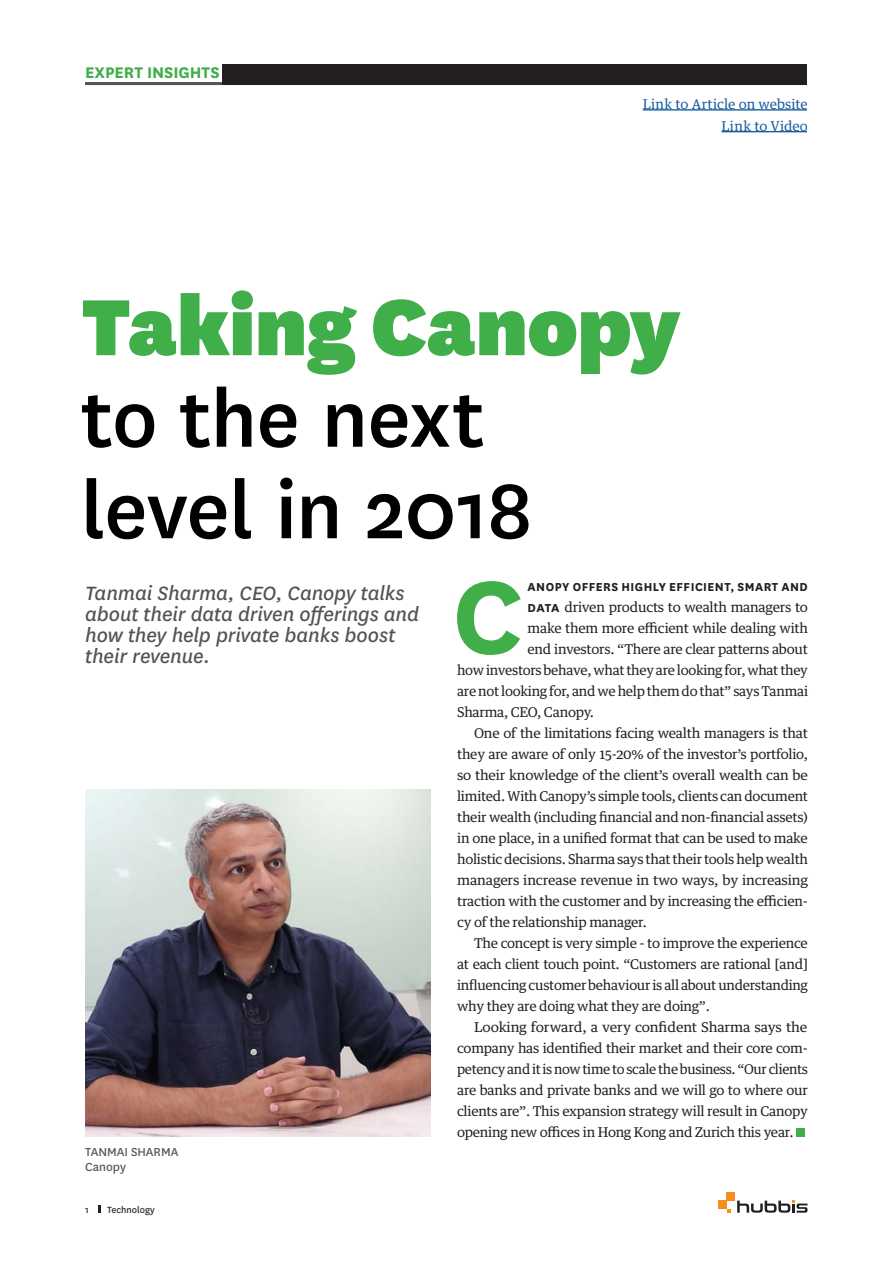
<style>
.page{position:relative;width:893px;height:1263px;background:#fff}
.page>*{position:absolute;margin:0;border:0;box-sizing:border-box;transform-origin:0 0}
.t1{font:700 120.45px "National";color:#40ae49}
.t2{font:900 93px "National";letter-spacing:-.01em;color:#40ae49}
.t3{font:500 90px "National";letter-spacing:-.01em;color:#000}
.t4{font:italic 22.5px/21px "National";letter-spacing:-.01em;color:#535355}
.t5{font:700 18px "National";color:#40ae49}
.t6{font:13.5px/21px "Guardian Text Egyp";letter-spacing:-.02em;color:#231f20;text-align:justify}
.t7{font:700 13.5px "National";letter-spacing:.035em;color:#231f20}
.t8{font:13.5px "Guardian Text Egyp";letter-spacing:.005em;color:#175d9e}
.t9{font:13.5px "National";color:#535355}
.t10{font:10.5px "National";color:#231f20}
.s1{font-family:"National";font-weight:700}
</style>
<div class="page">
<svg style="left:737px;top:1200px;width:70px;height:13px"></svg>
<div style="left:727px;top:1192px;width:8px;height:8px;background:#f68e1e"></div>
<div style="left:718px;top:1200px;width:9px;height:9px;background:#f68e1e"></div>
<hr style="left:643px;top:109px;width:165px;height:2px;background:#175d9e">
<hr style="left:721px;top:131px;width:87px;height:1px;background:#175d9e">
<img style="left:85px;top:790px;width:345px;height:347px">
<div style="left:796px;top:1128px;width:9px;height:8px;background:#40ae49"></div>
<svg style="left:98px;top:1205px;width:2px;height:8px"></svg>
<hr style="left:85px;top:82px;width:808px;height:3px;background:#535355">
<div style="left:223px;top:65px;width:670px;height:20px;background:#231f20"></div>
<div style="left:808px;top:40px;width:85px;height:101px;background:#fff"></div>
<h3 class="t5" style="left:85px;top:59px;width:136px">EXPERT INSIGHTS</h3>
<p class="t8" style="left:643px;top:93px;width:167px">Link to Article on website</p>
<p class="t8" style="left:721px;top:115px;width:88px">Link to Video</p>
<p class="t2" style="left:81px;top:262px;width:601px">Taking Canopy</p>
<p class="t3" style="left:81px;top:358px;width:405px">to the next</p>
<p class="t3" style="left:81px;top:449px;width:453px">level in 2018</p>
<p class="t4" style="left:85px;top:582px;width:335px">Tanmai Sharma, CEO, Canopy talks about their data driven offerings and how they help private banks boost their revenue.</p>
<p class="t9" style="left:85px;top:1143px;width:95px">TANMAI SHARMA</p>
<p class="t9" style="left:85px;top:1158px;width:42px">Canopy</p>
<p class="t10" style="left:85px;top:1202px;width:5px">1</p>
<p class="t10" style="left:107px;top:1202px;width:49px">Technology</p>
<p class="t1" style="left:452px;top:531px;width:72px">C</p>
<p class="t7" style="left:528px;top:577px;width:282px">ANOPY OFFERS HIGHLY EFFICIENT, SMART AND</p>
<p class="t6" style="left:528px;top:595px;width:282px"><span class="s1">DATA</span> driven products to wealth managers to</p>
<p class="t6" style="left:528px;top:616px;width:282px">make them more efficient while dealing with</p>
<p class="t6" style="left:528px;top:637px;width:282px">end investors. “There are clear patterns about</p>
<p class="t6" style="left:457px;top:658px;width:352px">how investors behave, what they are looking for, what they</p>
<p class="t6" style="left:457px;top:679px;width:352px">are not looking for, and we help them do that” says Tanmai</p>
<p class="t6" style="left:457px;top:700px;width:139px">Sharma, CEO, Canopy.</p>
<p class="t6" style="left:457px;top:721px;width:352px;text-indent:17px">One of the limitations facing wealth managers is that they are aware of only 15-20% of the investor’s portfolio, so their knowledge of the client’s overall wealth can be limited. With Canopy’s simple tools, clients can document their wealth (including financial and non-financial assets) in one place, in a unified format that can be used to make holistic decisions. Sharma says that their tools help wealth managers increase revenue in two ways, by increasing traction with the customer and by increasing the efficien&shy;cy of the relationship manager.</p>
<p class="t6" style="left:457px;top:931px;width:352px;text-indent:17px">The concept is very simple - to improve the experience at each client touch point. “Customers are rational [and] influencing customer behaviour is all about understanding why they are doing what they are doing”.</p>
<p class="t6" style="left:457px;top:1015px;width:352px;text-indent:17px">Looking forward, a very confident Sharma says the company has identified their market and their core com&shy;petency and it is now time to scale the business. “Our clients are banks and private banks and we will go to where our clients are”. This expansion strategy will result in Canopy opening new offices in Hong Kong and Zurich this year.</p>
</div>
